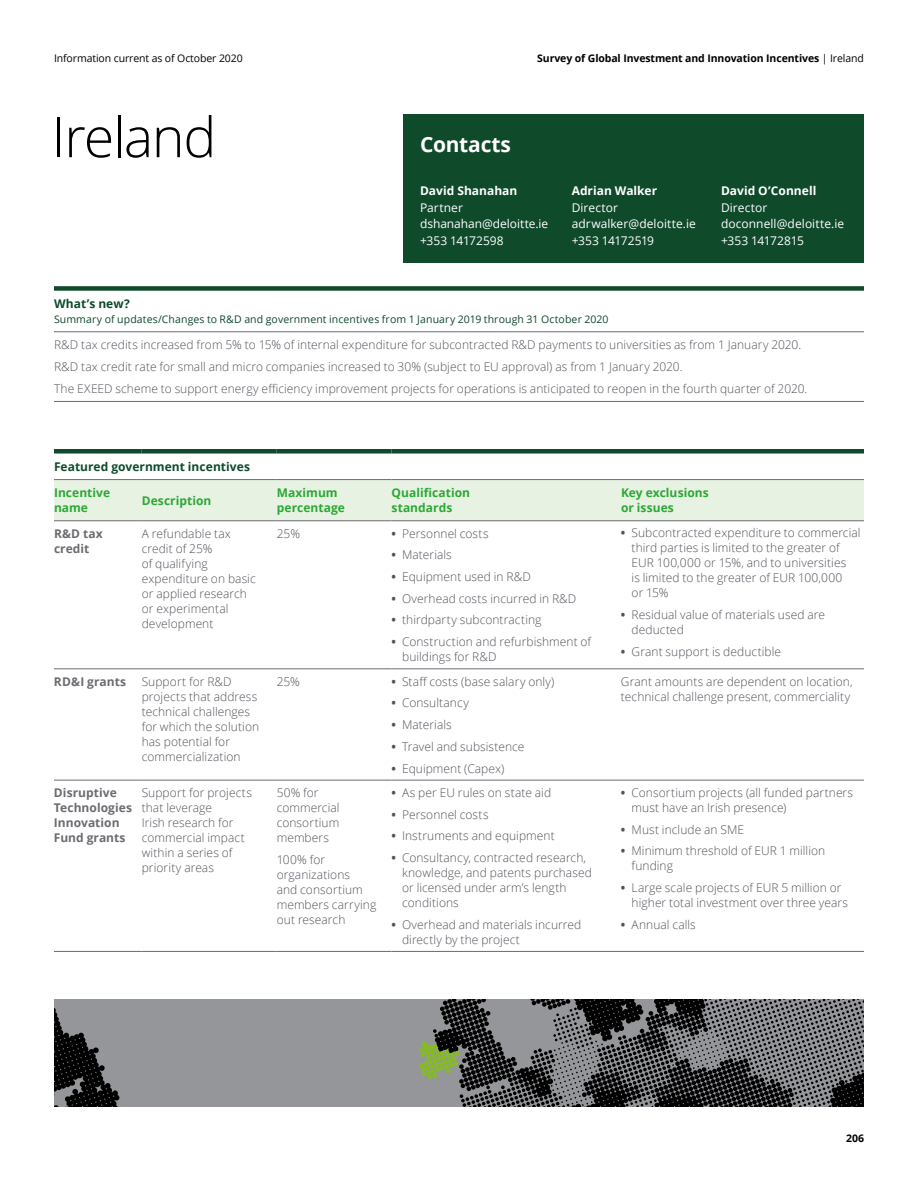
<style>
.page{position:relative;width:918px;height:1188px;background:#fff}
.page>*{position:absolute;margin:0;border:0;box-sizing:border-box;transform-origin:0 0}
.t1{font:300 55.5px "Open Sans";letter-spacing:-.025em;color:#000}
.t2{font:700 21px "Open Sans";letter-spacing:-.01em;color:#fff}
.t3{font:300 12px/15px "Open Sans";letter-spacing:.005em;color:#4f535a}
.t4{font:12px/16.5px "Open Sans";letter-spacing:.005em;color:#fff}
.t5{font:700 12px/15px "Open Sans";letter-spacing:.005em;color:#2ba835}
.t6{font:700 12px/15px "Open Sans";letter-spacing:.005em;color:#6a6c71}
.t7{font:700 12px "Open Sans";color:#fff}
.t8{font:700 12px "Open Sans";letter-spacing:.005em;color:#0f4a2b}
.t9{font:10.5px "Open Sans";letter-spacing:.01em;color:#0f4a2b}
.t10{font:700 10.5px "Open Sans";letter-spacing:-.01em;color:#000}
.t11{font:10.5px "Open Sans";letter-spacing:-.01em;color:#000}
.s1{font-weight:400}
.s2{font-weight:700}
</style>
<div class="page">
<div style="left:404px;top:115px;width:460px;height:148px;background:#0f4a2b"></div>
<div style="left:54px;top:286px;width:810px;height:5px;background:#0f4a2b"></div>
<hr style="left:54px;top:331px;width:810px;height:1px;background:#6a6c71">
<hr style="left:54px;top:401px;width:810px;height:1px;background:#6a6c71">
<div style="left:54px;top:480px;width:810px;height:40px;background:#e8f2e3"></div>
<div style="left:54px;top:449px;width:88px;height:5px;background:#0f4a2b"></div>
<div style="left:142px;top:449px;width:135px;height:5px;background:#0f4a2b"></div>
<div style="left:277px;top:449px;width:115px;height:5px;background:#0f4a2b"></div>
<div style="left:392px;top:449px;width:229px;height:5px;background:#0f4a2b"></div>
<div style="left:621px;top:449px;width:243px;height:5px;background:#0f4a2b"></div>
<hr style="left:54px;top:479px;width:88px;height:1px;background:#6a6c71">
<hr style="left:142px;top:479px;width:135px;height:1px;background:#6a6c71">
<hr style="left:277px;top:479px;width:115px;height:1px;background:#6a6c71">
<hr style="left:392px;top:479px;width:229px;height:1px;background:#6a6c71">
<hr style="left:621px;top:479px;width:243px;height:1px;background:#6a6c71">
<hr style="left:54px;top:520px;width:88px;height:1px;background:#6a6c71">
<hr style="left:142px;top:520px;width:135px;height:1px;background:#6a6c71">
<hr style="left:277px;top:520px;width:115px;height:1px;background:#6a6c71">
<hr style="left:392px;top:520px;width:229px;height:1px;background:#6a6c71">
<hr style="left:54px;top:668px;width:88px;height:1px;background:#6a6c71">
<hr style="left:142px;top:668px;width:135px;height:1px;background:#6a6c71">
<hr style="left:277px;top:668px;width:115px;height:1px;background:#6a6c71">
<hr style="left:392px;top:668px;width:229px;height:1px;background:#6a6c71">
<hr style="left:621px;top:520px;width:243px;height:1px;background:#6a6c71">
<hr style="left:621px;top:668px;width:243px;height:1px;background:#6a6c71">
<hr style="left:54px;top:780px;width:88px;height:1px;background:#6a6c71">
<hr style="left:142px;top:780px;width:135px;height:1px;background:#6a6c71">
<hr style="left:277px;top:780px;width:115px;height:1px;background:#6a6c71">
<hr style="left:392px;top:780px;width:229px;height:1px;background:#6a6c71">
<hr style="left:54px;top:951px;width:88px;height:1px;background:#6a6c71">
<hr style="left:142px;top:951px;width:135px;height:1px;background:#6a6c71">
<hr style="left:277px;top:951px;width:115px;height:1px;background:#6a6c71">
<hr style="left:392px;top:951px;width:229px;height:1px;background:#6a6c71">
<hr style="left:621px;top:780px;width:243px;height:1px;background:#6a6c71">
<hr style="left:621px;top:951px;width:243px;height:1px;background:#6a6c71">
<div style="left:54px;top:999px;width:810px;height:108px;background:#94969a"></div>
<svg style="left:54px;top:1008px;width:66px;height:99px"></svg>
<svg style="left:419px;top:999px;width:445px;height:108px"></svg>
<p class="t11" style="left:54px;top:51px;width:190px">Information current as of October 2020</p>
<p class="t10" style="left:537px;top:51px;width:328px">Survey of Global Investment and Innovation Incentives <span class="s1">| Ireland</span></p>
<h1 class="t1" style="left:52px;top:99px;width:166px">Ireland</h1>
<h2 class="t2" style="left:420px;top:129px;width:92px">Contacts</h2>
<p class="t7" style="left:420px;top:182px;width:99px">David Shanahan</p>
<p class="t4" style="left:420px;top:199px;width:130px">Partner dshanahan@deloitte.ie +353 14172598</p>
<p class="t7" style="left:572px;top:182px;width:87px">Adrian Walker</p>
<p class="t4" style="left:572px;top:199px;width:126px">Director adrwalker@deloitte.ie +353 14172519</p>
<p class="t7" style="left:721px;top:182px;width:97px">David O’Connell</p>
<p class="t4" style="left:721px;top:199px;width:125px">Director doconnell@deloitte.ie +353 14172815</p>
<p class="t8" style="left:54px;top:295px;width:77px">What’s new?</p>
<p class="t9" style="left:54px;top:312px;width:556px">Summary of updates/Changes to R&amp;D and government incentives from 1 January 2019 through 31 October 2020</p>
<p class="t3" style="left:54px;top:334px;width:755px;line-height:21.8px">R&amp;D tax credits increased from 5% to 15% of internal expenditure for subcontracted R&amp;D payments to universities as from 1 January 2020.<br>R&amp;D tax credit rate for small and micro companies increased to 30% (subject to EU approval) as from 1 January 2020.<br>The EXEED scheme to support energy efficiency improvement projects for operations is anticipated to reopen in the fourth quarter of 2020.</p>
<p class="t8" style="left:54px;top:458px;width:197px">Featured government incentives</p>
<p class="t5" style="left:54px;top:485px;width:58px">Incentive name</p>
<p class="t5" style="left:142px;top:493px;width:71px">Description</p>
<p class="t5" style="left:277px;top:485px;width:70px">Maximum percentage</p>
<p class="t5" style="left:392px;top:485px;width:80px">Qualification standards</p>
<p class="t5" style="left:621px;top:485px;width:89px">Key exclusions or issues</p>
<p class="t6" style="left:54px;top:525px;width:50px">R&amp;D tax credit</p>
<p class="t3" style="left:142px;top:525px;width:116px">A refundable tax credit of 25%<br>of qualifying expenditure on basic or applied research or experimental development</p>
<p class="t3" style="left:277px;top:525px;width:25px">25%</p>
<p class="t3" style="left:391px;top:525px;width:99px"><span class="s2">•</span> Personnel costs</p>
<p class="t3" style="left:632px;top:525px;width:230px;text-indent:-11px"><span class="s2">•</span> Subcontracted expenditure to commercial third parties is limited to the greater of EUR 100,000 or 15%, and to universities<br>is limited to the greater of EUR 100,000<br>or 15%</p>
<p class="t3" style="left:632px;top:607px;width:195px;text-indent:-11px"><span class="s2">•</span> Residual value of materials used are deducted</p>
<p class="t3" style="left:621px;top:644px;width:162px"><span class="s2">•</span> Grant support is deductible</p>
<p class="t3" style="left:391px;top:547px;width:62px"><span class="s2">•</span> Materials</p>
<p class="t3" style="left:391px;top:569px;width:141px"><span class="s2">•</span> Equipment used in R&amp;D</p>
<p class="t3" style="left:391px;top:591px;width:186px"><span class="s2">•</span> Overhead costs incurred in R&amp;D</p>
<p class="t3" style="left:391px;top:612px;width:151px"><span class="s2">•</span> thirdparty subcontracting</p>
<p class="t3" style="left:402px;top:634px;width:191px;text-indent:-11px"><span class="s2">•</span> Construction and refurbishment of buildings for R&amp;D</p>
<p class="t6" style="left:54px;top:673px;width:74px">RD&amp;I grants</p>
<p class="t3" style="left:142px;top:673px;width:119px">Support for R&amp;D projects that address technical challenges for which the solution has potential for commercialization</p>
<p class="t3" style="left:277px;top:673px;width:25px">25%</p>
<p class="t3" style="left:391px;top:673px;width:164px"><span class="s2">•</span> Staff costs (base salary only)</p>
<p class="t3" style="left:391px;top:695px;width:79px"><span class="s2">•</span> Consultancy</p>
<p class="t3" style="left:391px;top:717px;width:62px"><span class="s2">•</span> Materials</p>
<p class="t3" style="left:391px;top:739px;width:135px"><span class="s2">•</span> Travel and subsistence</p>
<p class="t3" style="left:391px;top:760px;width:115px"><span class="s2">•</span> Equipment (Capex)</p>
<p class="t6" style="left:54px;top:785px;width:80px">Disruptive<br>Technologies<br>Innovation<br>Fund grants</p>
<p class="t3" style="left:142px;top:785px;width:112px">Support for projects that leverage<br>Irish research for commercial impact within a series of priority areas</p>
<p class="t3" style="left:277px;top:785px;width:64px">50% for commercial consortium members</p>
<p class="t3" style="left:277px;top:851px;width:101px">100% for organizations<br>and consortium members carrying out research</p>
<p class="t3" style="left:391px;top:785px;width:161px"><span class="s2">•</span> As per EU rules on state aid</p>
<p class="t3" style="left:391px;top:806px;width:99px"><span class="s2">•</span> Personnel costs</p>
<p class="t3" style="left:391px;top:828px;width:165px"><span class="s2">•</span> Instruments and equipment</p>
<p class="t3" style="left:402px;top:850px;width:191px;text-indent:-11px"><span class="s2">•</span> Consultancy, contracted research, knowledge, and patents purchased or licensed under arm’s length conditions</p>
<p class="t3" style="left:402px;top:917px;width:181px;text-indent:-11px"><span class="s2">•</span> Overhead and materials incurred directly by the project</p>
<p class="t3" style="left:621px;top:673px;width:233px">Grant amounts are dependent on location, technical challenge present, commerciality</p>
<p class="t3" style="left:632px;top:785px;width:223px;text-indent:-11px"><span class="s2">•</span> Consortium projects (all funded partners must have an Irish presence)</p>
<p class="t3" style="left:621px;top:821px;width:125px"><span class="s2">•</span> Must include an SME</p>
<p class="t3" style="left:632px;top:843px;width:195px;text-indent:-11px"><span class="s2">•</span> Minimum threshold of EUR 1 million funding</p>
<p class="t3" style="left:632px;top:880px;width:218px;text-indent:-11px"><span class="s2">•</span> Large scale projects of EUR 5 million or higher total investment over three years</p>
<p class="t3" style="left:621px;top:917px;width:76px"><span class="s2">•</span> Annual calls</p>
<p class="t10" style="left:846px;top:1131px;width:19px">206</p>
</div>
